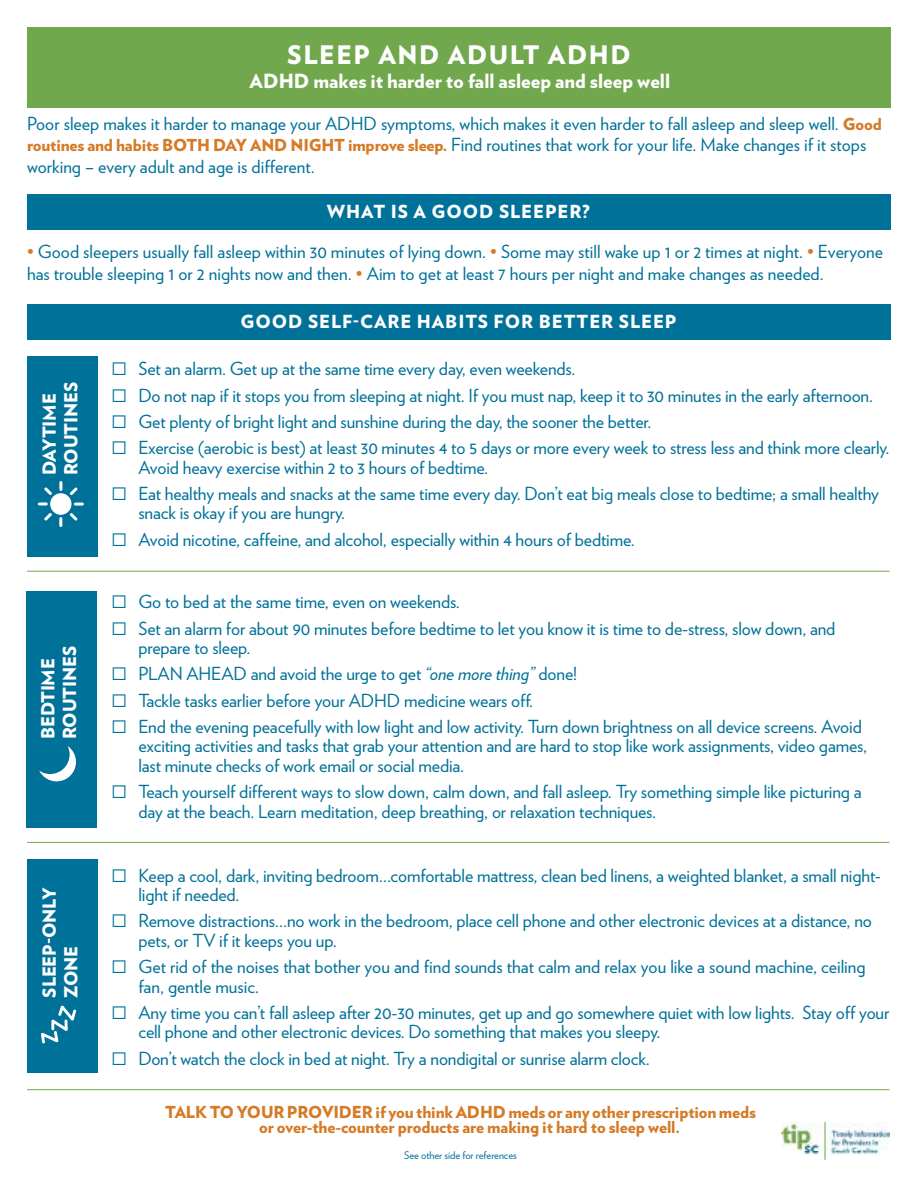
<style>
.page{position:relative;width:918px;height:1188px;background:#fff}
.page>*{position:absolute;margin:0;border:0;box-sizing:border-box;transform-origin:0 0}
.t1{font:900 25.5px "Verlag";letter-spacing:.06em;color:#fff}
.t2{font:900 19.5px "Verlag";color:#fff}
.t3{font:18px/19.5px "Verlag";letter-spacing:-.01em;color:#007198}
.t4{font:900 18px "Verlag";letter-spacing:.035em;color:#fff}
.t5{font:900 18px/21.6px "Verlag";letter-spacing:-.01em;color:#fff}
.t6{font:900 16.5px/15px "Verlag";letter-spacing:-.01em;color:#d57a27}
.t7{font:10.5px "Verlag";letter-spacing:-.01em;color:#007198}
.s1{font-weight:900;font-size:16.5px;color:#d57a27}
.s2{color:#d57a27}
.s3{font-style:italic}
</style>
<div class="page">
<div style="left:27px;top:305px;width:864px;height:35px;background:#007198"></div>
<div style="left:27px;top:194px;width:864px;height:35px;background:#007198"></div>
<div style="left:27px;top:27px;width:864px;height:81px;background:#72a84d"></div>
<hr style="left:27px;top:571px;width:862px;height:1px;background:#72a84d">
<hr style="left:27px;top:842px;width:862px;height:1px;background:#72a84d">
<hr style="left:27px;top:1089px;width:862px;height:1px;background:#72a84d">
<img style="left:781px;top:1123px;width:108px;height:36px">
<div style="left:26px;top:591px;width:70px;height:236px;background:#007198"></div>
<svg style="left:39px;top:746px;width:37px;height:35px"></svg>
<div style="left:27px;top:356px;width:70px;height:200px;background:#007198"></div>
<svg style="left:39px;top:482px;width:43px;height:44px"></svg>
<div style="left:27px;top:859px;width:70px;height:214px;background:#007198"></div>
<svg style="left:41px;top:1005px;width:35px;height:39px"></svg>
<h1 class="t1" style="left:287px;top:34px;width:345px">SLEEP AND ADULT ADHD</h1>
<p class="t2" style="left:250px;top:65px;width:422px">ADHD makes it harder to fall asleep and sleep well</p>
<p class="t3" style="left:27px;top:112px;width:856px;line-height:21.6px">Poor sleep makes it harder to manage your ADHD symptoms, which makes it even harder to fall asleep and sleep well. <span class="s1">Good routines and habits BOTH DAY AND NIGHT improve sleep.</span> Find routines that work for your life. Make changes if it stops working – every adult and age is different.</p>
<p class="t4" style="left:327px;top:196px;width:265px">WHAT IS A GOOD SLEEPER?</p>
<p class="t3" style="left:27px;top:240px;width:858px;line-height:21.6px"><span class="s2">•</span> Good sleepers usually fall asleep within 30 minutes of lying down. <span class="s2">•</span> Some may still wake up 1 or 2 times at night. <span class="s2">•</span> Everyone has trouble sleeping 1 or 2 nights now and then. <span class="s2">•</span> Aim to get at least 7 hours per night and make changes as needed.</p>
<p class="t5" style="left:38px;top:475px;width:95px;rotate:-90deg">DAYTIME<br>ROUTINES</p>
<p class="t5" style="left:36px;top:739px;width:95px;rotate:-90deg">BEDTIME<br>ROUTINES</p>
<p class="t5" style="left:38px;top:998px;width:111px;rotate:-90deg">SLEEP-ONLY<br>ZONE</p>
<p class="t4" style="left:241px;top:307px;width:438px">GOOD SELF-CARE HABITS FOR BETTER SLEEP</p>
<p class="t3" style="left:111px;top:358px;width:465px">□ Set an alarm. Get up at the same time every day, even weekends.</p>
<p class="t3" style="left:111px;top:384px;width:763px">□ Do not nap if it stops you from sleeping at night. If you must nap, keep it to 30 minutes in the early afternoon.</p>
<p class="t3" style="left:111px;top:411px;width:542px">□ Get plenty of bright light and sunshine during the day, the sooner the better.</p>
<p class="t3" style="left:138px;top:437px;width:753px;text-indent:-27px">□ Exercise (aerobic is best) at least 30 minutes 4 to 5 days or more every week to stress less and think more clearly.<br>Avoid heavy exercise within 2 to 3 hours of bedtime.</p>
<p class="t3" style="left:138px;top:483px;width:742px;text-indent:-27px">□ Eat healthy meals and snacks at the same time every day. Don’t eat big meals close to bedtime; a small healthy snack is okay if you are hungry.</p>
<p class="t3" style="left:111px;top:528px;width:525px">□ Avoid nicotine, caffeine, and alcohol, especially within 4 hours of bedtime.</p>
<p class="t3" style="left:111px;top:591px;width:350px">□ Go to bed at the same time, even on weekends.</p>
<p class="t3" style="left:138px;top:617px;width:699px;text-indent:-27px">□ Set an alarm for about 90 minutes before bedtime to let you know it is time to de-stress, slow down, and prepare to sleep.</p>
<p class="t3" style="left:111px;top:663px;width:467px">□ PLAN AHEAD and avoid the urge to get <span class="s3">“one more thing”</span> done!</p>
<p class="t3" style="left:111px;top:689px;width:423px">□ Tackle tasks earlier before your ADHD medicine wears off.</p>
<p class="t3" style="left:138px;top:716px;width:730px;text-indent:-27px">□ End the evening peacefully with low light and low activity. Turn down brightness on all device screens. Avoid exciting activities and tasks that grab your attention and are hard to stop like work assignments, video games, last minute checks of work email or social media.</p>
<p class="t3" style="left:138px;top:781px;width:725px;text-indent:-27px">□ Teach yourself different ways to slow down, calm down, and fall asleep. Try something simple like picturing a day at the beach. Learn meditation, deep breathing, or relaxation techniques.</p>
<p class="t3" style="left:138px;top:864px;width:744px;text-indent:-27px">□ Keep a cool, dark, inviting bedroom…comfortable mattress, clean bed linens, a weighted blanket, a small night&shy;light if needed.</p>
<p class="t3" style="left:138px;top:910px;width:735px;text-indent:-27px">□ Remove distractions…no work in the bedroom, place cell phone and other electronic devices at a distance, no pets, or TV if it keeps you up.</p>
<p class="t3" style="left:138px;top:956px;width:729px;text-indent:-27px">□ Get rid of the noises that bother you and find sounds that calm and relax you like a sound machine, ceiling fan, gentle music.</p>
<p class="t3" style="left:138px;top:1002px;width:752px;text-indent:-27px">□ Any time you can’t fall asleep after 20-30 minutes, get up and go somewhere quiet with low lights. Stay off your cell phone and other electronic devices. Do something that makes you sleepy.</p>
<p class="t3" style="left:111px;top:1047px;width:540px">□ Don’t watch the clock in bed at night. Try a nondigital or sunrise alarm clock.</p>
<p class="t6" style="left:259px;top:1104px;width:499px;text-indent:-94px">TALK TO YOUR PROVIDER if you think ADHD meds or any other prescription meds or over-the-counter products are making it hard to sleep well.</p>
<p class="t7" style="left:404px;top:1147px;width:114px">See other side for references</p>
</div>
